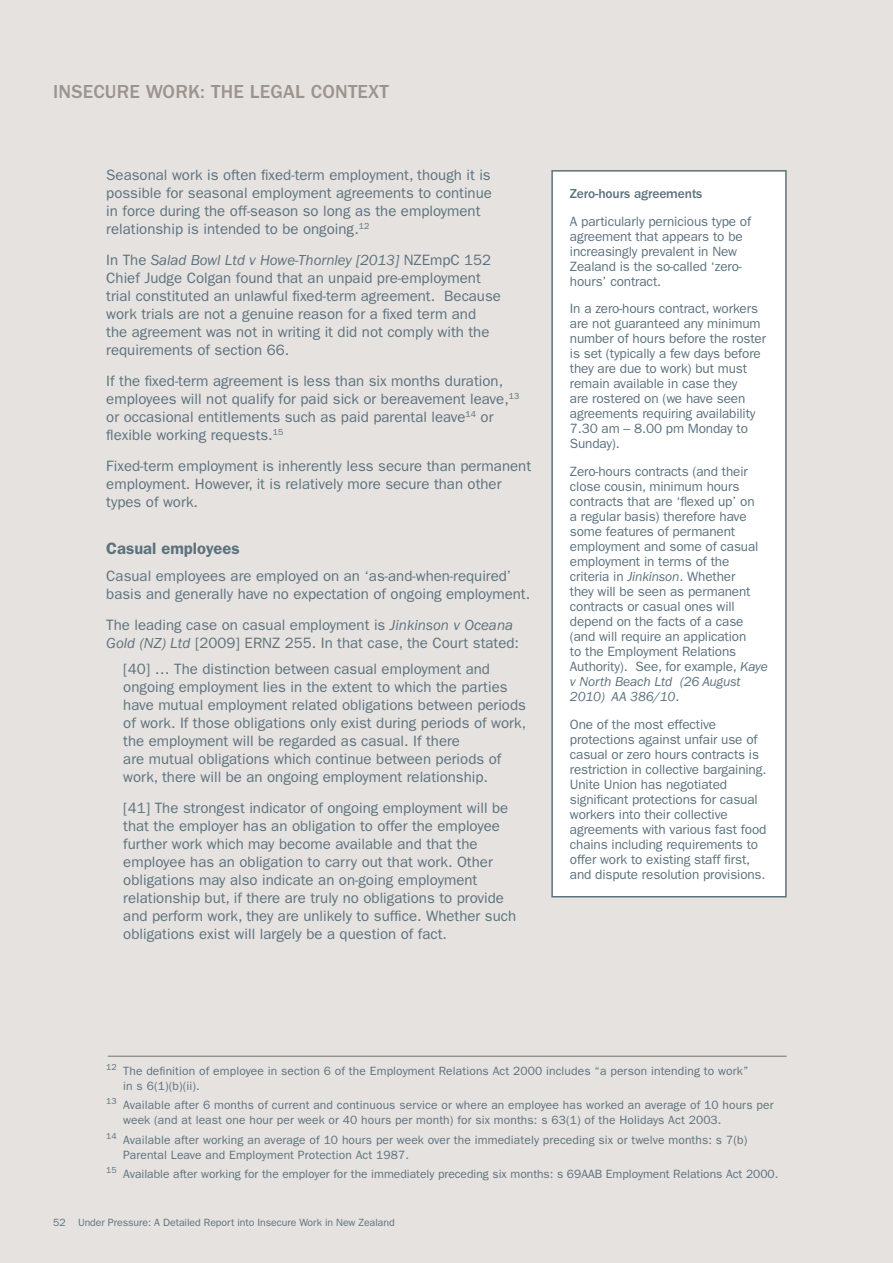
<style>
.page{position:relative;width:893px;height:1263px;background:#e6e2e0}
.page>*{position:absolute;margin:0;border:0;box-sizing:border-box;transform-origin:0 0}
.t1{font:500 19.5px "ITC Franklin Gothic Std";letter-spacing:.01em;color:#9c938e}
.t2{font:600 16.5px "ITC Franklin Gothic Std";color:#5c727d}
.t3{font:15px/18px "ITC Franklin Gothic Std";color:#5c727d}
.t4{font:13.5px/15px "ITC Franklin Gothic Std";letter-spacing:-.01em;color:#5c727d}
.t5{font:500 13.5px "ITC Franklin Gothic Std";letter-spacing:-.01em;color:#5c727d}
.t6{font:12px/15px "ITC Franklin Gothic Std";letter-spacing:.01em;color:#5c727d}
.t7{font:10.5px "ITC Franklin Gothic Std";letter-spacing:-.005em;color:#5c727d}
.s1{font-style:italic}
</style>
<div class="page">
<hr style="left:108px;top:1056px;width:679px;height:1px;background:#786e68">
<div style="left:552px;top:171px;width:234px;height:726px;background:#fff"></div>
<div style="left:551px;top:170px;width:236px;height:727px;border:2px solid #5c727d"></div>
<h1 class="t1" style="left:53px;top:81px;width:18px">INSECU</h1>
<h1 class="t1" style="left:117px;top:81px;width:107px">RE WORK: THE</h1>
<h1 class="t1" style="left:250px;top:81px;width:74px">LEGAL CONTE</h1>
<h1 class="t1" style="left:368px;top:81px;width:19px">XT</h1>
<p class="t3" style="left:106px;top:166px;width:387px">Seasonal work is often fixed-term employment, though it is possible for seasonal employment agreements to continue in force during the off-season so long as the employment relationship is intended to be ongoing.<sup>12</sup></p>
<p class="t3" style="left:106px;top:251px;width:396px">In The <span class="s1">Salad Bowl Ltd v Howe-Thornley [2013]</span> NZEmpC 152<br>Chief Judge Colgan found that an unpaid pre-employment trial constituted an unlawful fixed-term agreement. Because work trials are not a genuine reason for a fixed term and<br>the agreement was not in writing it did not comply with the requirements of section 66.</p>
<p class="t3" style="left:106px;top:372px;width:415px">If the fixed-term agreement is less than six months duration, employees will not qualify for paid sick or bereavement leave,<sup>13 </sup>or occasional entitlements such as paid parental leave<sup>14</sup> or flexible working requests.<sup>15</sup></p>
<p class="t3" style="left:106px;top:457px;width:426px">Fixed-term employment is inherently less secure than permanent employment. H owever, it is relatively more secure than other types of work.</p>
<p class="t2" style="left:106px;top:539px;width:135px">Casual employees</p>
<p class="t3" style="left:106px;top:567px;width:425px">Casual employees are employed on an ‘as-and-when-required’ basis and generally have no expectation of ongoing employment.</p>
<p class="t3" style="left:106px;top:616px;width:414px">The leading case on casual employment is <span class="s1">Jinkinson v Oceana<br>Gold (NZ) Ltd</span> [2009] ERNZ 255. In that case, the Court stated:</p>
<p class="t3" style="left:123px;top:660px;width:404px">[40] … The distinction between casual employment and ongoing employment lies in the extent to which the parties have mutual employment related obligations between periods of work. If those obligations only exist during periods of work, the employment will be regarded as casual. If there<br>are mutual obligations which continue between periods of work, there will be an ongoing employment relationship.</p>
<p class="t3" style="left:123px;top:799px;width:394px">[41] The strongest indicator of ongoing employment will be that the employer has an obligation to offer the employee further work which may become available and that the employee has an obligation to carry out that work. Other obligations may also indicate an on-going employment relationship but, if there are truly no obligations to provide and perform work, they are unlikely to suffice. Whether such obligations exist will largely be a question of fact.</p>
<p class="t5" style="left:570px;top:186px;width:134px">ZERO-HOURS AGREEMENTS</p>
<p class="t4" style="left:570px;top:214px;width:183px">A particularly pernicious type of agreement that appears to be increasingly prevalent in New<br>Zealand is the so-called ‘zero&shy;hours’ contract.</p>
<p class="t4" style="left:570px;top:301px;width:198px">In a zero-hours contract, workers are not guaranteed any minimum number of hours before the roster is set (typically a few days before they are due to work) but must remain available in case they<br>are rostered on (we have seen agreements requiring availability<br>7.30 am – 8.00 pm Monday to<br>Sunday).</p>
<p class="t4" style="left:570px;top:464px;width:200px">Zero-hours contracts (and their close cousin, minimum hours contracts that are ‘flexed up’ on<br>a regular basis) therefore have some features of permanent employment and some of casual employment in terms of the criteria in <span class="s1">Jinkinson</span>. Whether<br>they will be seen as permanent contracts or casual ones will depend on the facts of a case (and will require an application<br>to the Employment Relations<br>Authority). See, for example, <span class="s1">Kaye v North Beach Ltd (26 August<br>2010) AA 386/10</span>.</p>
<p class="t4" style="left:570px;top:717px;width:198px">One of the most effective protections against unfair use of casual or zero hours contracts is restriction in collective bargaining.<br>Unite Union has negotiated significant protections for casual workers into their collective agreements with various fast food chains including requirements to offer work to existing staff first, and dispute resolution provisions.</p>
<p class="t6" style="left:123px;top:1064px;width:627px;text-indent:-17px"><sup>12</sup> The definition of employee in section 6 of the Employment Relations Act 2000 includes “a person intending to work” in s 6(1)(b)(ii).</p>
<p class="t6" style="left:123px;top:1098px;width:652px;text-indent:-17px"><sup>13</sup> Available after 6 months of current and continuous service or where an employee has worked an average of 10 hours per week (and at least one hour per week or 40 hours per month) for six months: s 63(1) of the Holidays Act 2003.</p>
<p class="t6" style="left:123px;top:1132px;width:625px;text-indent:-17px"><sup>14</sup> Available after working an average of 10 hours per week over the immediately preceding six or twelve months: s 7(b)<br>Parental Leave and Employment Protection Act 1987.</p>
<p class="t6" style="left:106px;top:1166px;width:674px"><sup>15</sup> Available after working for the employer for the immediately preceding six months: s 69AAB Employment Relations Act 2000.</p>
<p class="t7" style="left:53px;top:1216px;width:343px">52 Under Pressure: A Detailed Report into Insecure Work in New Zealand</p>
</div>
